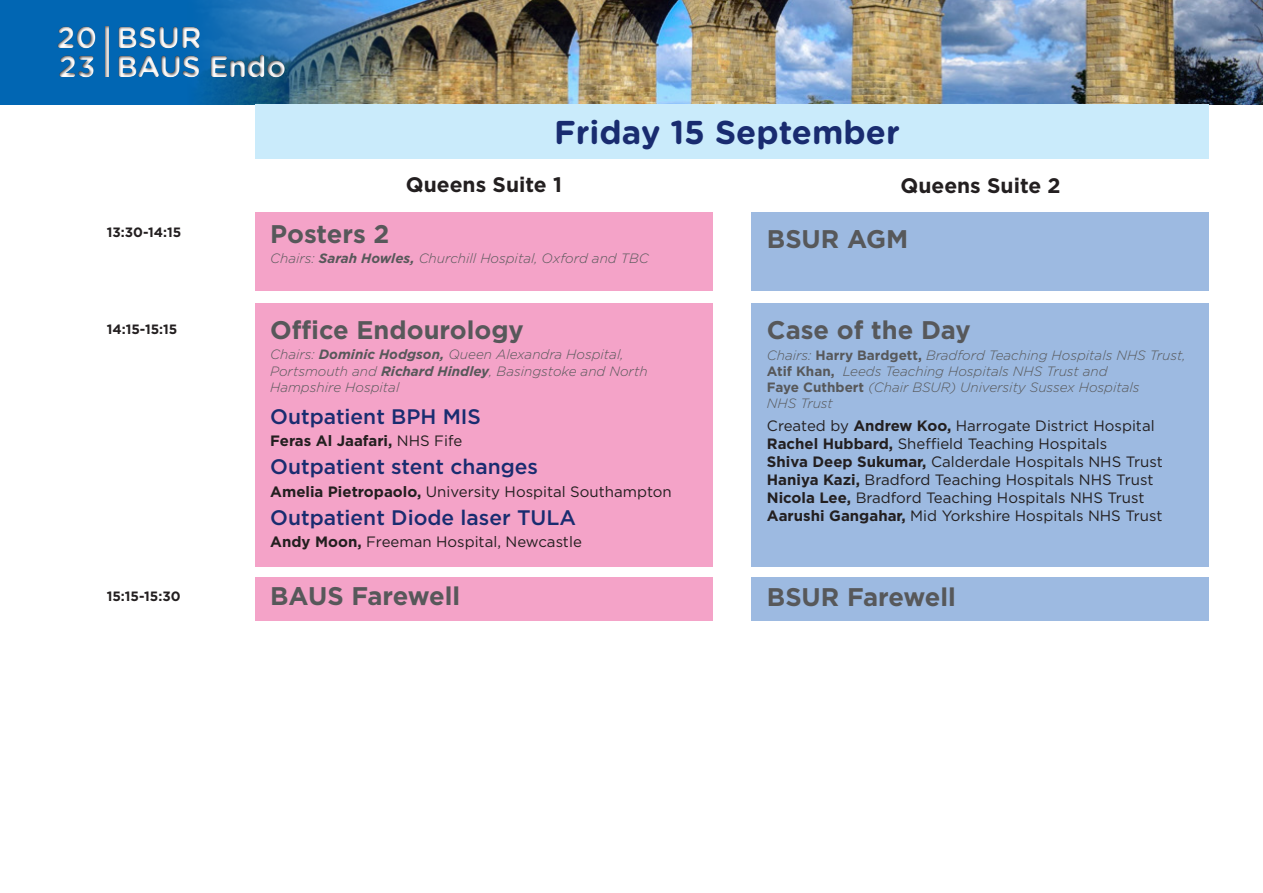
<style>
.page{position:relative;width:1263px;height:893px;background:#fff}
.page>*{position:absolute;margin:0;border:0;box-sizing:border-box;transform-origin:0 0}
.t1{font:700 33px "Gotham Rounded";color:#192c70}
.t2{font:700 30.15px/29.4px "Gotham Rounded";letter-spacing:-.02em;color:#fff}
.Head{font:700 25.5px "Gotham";color:#57585a}
.Sub1{font:500 21px "Gotham";color:#192c70}
.t3{font:700 21px "Gotham";color:#231f20}
.Body{font:15px "Gotham";color:#231f20}
.Body-2{font:700 15px "Gotham";color:#231f20}
.Chair{font:italic 300 13.5px/16.2px "Gotham";color:#57585a}
.t4{font:700 13.5px "Gotham";color:#231f20}
.s1{font-weight:700}
.s2{font-weight:400}
.s3{font-weight:700;font-style:normal}
</style>
<div class="page">
<img style="left:0;top:0;width:1263px;height:105px">
<div style="left:112px;top:14px;width:210px;height:81px;background:#231f20;opacity:.75"></div>
<div style="left:53px;top:14px;width:81px;height:84px;background:#231f20;opacity:.75"></div>
<div style="left:102px;top:25px;width:6px;height:54px;background:#231f20;opacity:.75"></div>
<div style="left:256px;top:105px;width:953px;height:54px;background:#caebfb"></div>
<div style="left:255px;top:213px;width:457px;height:78px;background:#f4a3c8"></div>
<div style="left:255px;top:303px;width:457px;height:264px;background:#f4a3c8"></div>
<div style="left:255px;top:577px;width:457px;height:44px;background:#f4a3c8"></div>
<div style="left:752px;top:213px;width:457px;height:78px;background:#9dbae1"></div>
<div style="left:752px;top:303px;width:457px;height:264px;background:#9dbae1"></div>
<div style="left:752px;top:577px;width:457px;height:44px;background:#9dbae1"></div>
<h2 class="t2" style="left:56px;top:21px;width:42px">20<br>23</h2>
<h2 class="t2" style="left:116px;top:21px;width:171px">BSUR<br>BAUS Endo</h2>
<p class="t4" style="left:107px;top:223px;width:76px">13:30-14:15</p>
<p class="t1" style="left:554px;top:108px;width:347px">Friday 15 September</p>
<p class="t3" style="left:406px;top:171px;width:157px">Queens Suite 1</p>
<p class="t3" style="left:900px;top:172px;width:162px">Queens Suite 2</p>
<p class="Head" style="left:270px;top:217px;width:121px">Posters 2</p>
<p class="Chair" style="left:270px;top:250px;width:380px">Chairs: <span class="s1">Sarah Howles,</span> Churchill Hospital, Oxford and TBC</p>
<p class="Head" style="left:767px;top:222px;width:143px">BSUR AGM</p>
<p class="Head" style="left:270px;top:313px;width:255px">Office Endourology</p>
<p class="Chair" style="left:270px;top:346px;width:379px">Chairs: <span class="s1">Dominic Hodgson,</span> Queen Alexandra Hospital,<br>Portsmouth and <span class="s1">Richard Hindley</span>, Basingstoke and North<br>Hampshire Hospital</p>
<p class="Sub1" style="left:270px;top:403px;width:212px">Outpatient BPH MIS</p>
<p class="Body-2" style="left:270px;top:431px;width:194px">Feras Al Jaafari, <span class="s2">NHS Fife</span></p>
<p class="Sub1" style="left:270px;top:453px;width:269px">Outpatient stent changes</p>
<p class="Body" style="left:270px;top:482px;width:403px"><span class="s1">Amelia Pietropaolo,</span> University Hospital Southampton</p>
<p class="Sub1" style="left:270px;top:503px;width:307px">Outpatient Diode laser TULA</p>
<p class="Body" style="left:270px;top:532px;width:313px"><span class="s1">Andy Moon,</span> Freeman Hospital, Newcastle</p>
<p class="Head" style="left:270px;top:579px;width:191px">BAUS Farewell</p>
<p class="Head" style="left:767px;top:313px;width:205px">Case of the Day</p>
<p class="Chair" style="left:767px;top:347px;width:420px">Chairs: <span class="s3">Harry Bardgett,</span> Bradford Teaching Hospitals NHS Trust, <span class="s3">Atif Khan,</span> Leeds Teaching Hospitals NHS Trust and<br><span class="s3">Faye Cuthbert</span> (Chair BSUR) University Sussex Hospitals<br>NHS Trust</p>
<p class="Body" style="left:767px;top:416px;width:389px">Created by <span class="s1">Andrew Koo,</span> Harrogate District Hospital</p>
<p class="Body" style="left:767px;top:434px;width:342px"><span class="s1">Rachel Hubbard,</span> Sheffield Teaching Hospitals</p>
<p class="Body" style="left:767px;top:452px;width:397px"><span class="s1">Shiva Deep Sukumar,</span> Calderdale Hospitals NHS Trust</p>
<p class="Body" style="left:767px;top:470px;width:388px"><span class="s1">Haniya Kazi,</span> Bradford Teaching Hospitals NHS Trust</p>
<p class="Body" style="left:767px;top:488px;width:379px"><span class="s1">Nicola Lee,</span> Bradford Teaching Hospitals NHS Trust</p>
<p class="Body" style="left:767px;top:506px;width:397px"><span class="s1">Aarushi Gangahar,</span> Mid Yorkshire Hospitals NHS Trust</p>
<p class="t4" style="left:107px;top:321px;width:72px">14:15-15:15</p>
<p class="t4" style="left:107px;top:587px;width:75px">15:15-15:30</p>
<p class="Head" style="left:767px;top:580px;width:190px">BSUR Farewell</p>
</div>
